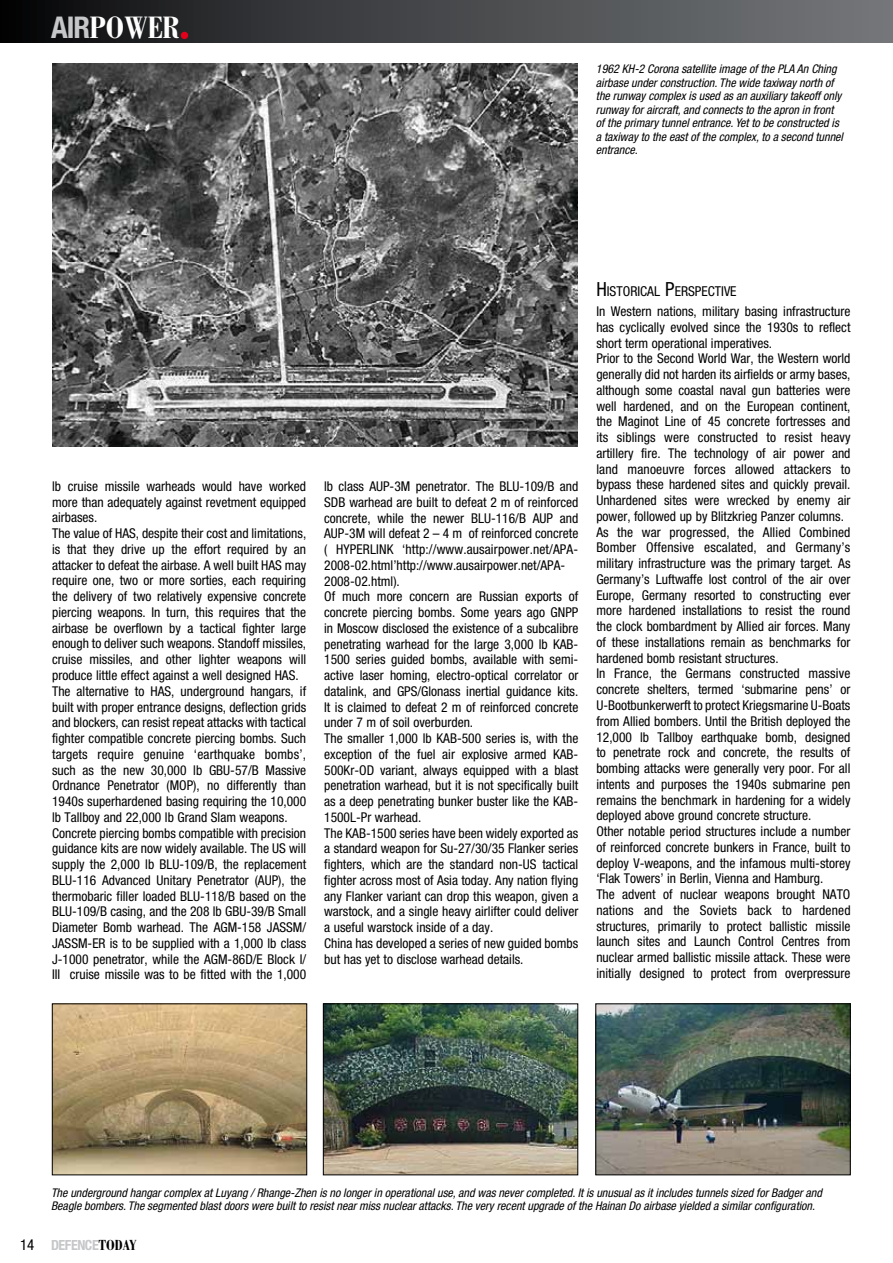
<style>
.page{position:relative;width:893px;height:1263px;background:#fff}
.page>*{position:absolute;margin:0;border:0;box-sizing:border-box;transform-origin:0 0}
.t1{font:700 condensed 33px "Bodoni";color:#fff}
.t2{font:condensed 15px "Helvetica Neue";color:#000}
.t3{font:700 condensed 13.95px "Helvetica Neue";letter-spacing:-.03em;color:#c6c7c8}
.t4{font:condensed 13.65px "Helvetica Neue";color:#000}
.t5{font:condensed 13.5px/15.8px "Helvetica Neue";color:#000}
.t6{font:italic condensed 12px/13.5px "Helvetica Neue";color:#000}
.s1{font-family:"Helvetica Neue";font-size:30px;color:#c6c7c8}
.s2{font-size:54px;color:#e2001a}
.s3{font-size:19.5px}
.s4{font-family:"Bodoni";font-size:15.6px;color:#000}
</style>
<div class="page">
<div style="left:0;top:0;width:893px;height:43px;background:linear-gradient(to right,#0d0e0f,#797c7f)"></div>
<img style="left:52px;top:64px;width:526px;height:382px">
<img style="left:54px;top:1006px;width:251px;height:167px">
<div style="left:52px;top:1004px;width:255px;height:171px;border:1px solid #000"></div>
<img style="left:325px;top:1006px;width:251px;height:167px">
<div style="left:323px;top:1004px;width:255px;height:171px;border:1px solid #000"></div>
<img style="left:598px;top:1006px;width:250px;height:167px">
<div style="left:596px;top:1004px;width:254px;height:171px;border:1px solid #000"></div>
<h1 class="t1" style="left:51px;top:10px;width:140px"><span class="s1">AIR</span>POWER<span class="s2">.</span></h1>
<p class="t6" style="left:596px;top:62px;width:249px">1962 KH-2 Corona satellite image of the PLA An Ching airbase under construction. The wide taxiway north of the runway complex is used as an auxiliary takeoff only runway for aircraft, and connects to the apron in front of the primary tunnel entrance. Yet to be constructed is a taxiway to the east of the complex, to a second tunnel entrance.</p>
<p class="t5" style="left:52px;top:478px;width:256px">lb cruise missile warheads would have worked more than adequately against revetment equipped airbases.<br>The value of HAS, despite their cost and limitations, is that they drive up the effort required by an attacker to defeat the airbase. A well built HAS may require one, two or more sorties, each requiring the delivery of two relatively expensive concrete piercing weapons. In turn, this requires that the airbase be overflown by a tactical fighter large enough to deliver such weapons. Standoff missiles, cruise missiles, and other lighter weapons will produce little effect against a well designed HAS.<br>The alternative to HAS, underground hangars, if built with proper entrance designs, deflection grids and blockers, can resist repeat attacks with tactical fighter compatible concrete piercing bombs. Such targets require genuine ‘earthquake bombs’, such as the new 30,000 lb GBU-57/B Massive Ordnance Penetrator (MOP), no differently than 1940s superhardened basing requiring the 10,000 lb Tallboy and 22,000 lb Grand Slam weapons.<br>Concrete piercing bombs compatible with precision guidance kits are now widely available. The US will supply the 2,000 lb BLU-109/B, the replacement BLU-116 Advanced Unitary Penetrator (AUP), the thermobaric filler loaded BLU-118/B based on the BLU-109/B casing, and the 208 lb GBU-39/B Small Diameter Bomb warhead. The AGM-158 JASSM/ JASSM-ER is to be supplied with a 1,000 lb class J-1000 penetrator, while the AGM-86D/E Block I/ III cruise missile was to be fitted with the 1,000</p>
<p class="t5" style="left:324px;top:478px;width:256px">lb class AUP-3M penetrator. The BLU-109/B and SDB warhead are built to defeat 2 m of reinforced concrete, while the newer BLU-116/B AUP and AUP-3M will defeat 2 – 4 m of reinforced concrete ( HYPERLINK ‘http://www.ausairpower.net/APA-2008-02.html’http://www.ausairpower.net/APA-2008-02.html).<br>Of much more concern are Russian exports of concrete piercing bombs. Some years ago GNPP in Moscow disclosed the existence of a subcalibre penetrating warhead for the large 3,000 lb KAB-1500 series guided bombs, available with semi&shy;active laser homing, electro-optical correlator or datalink, and GPS/Glonass inertial guidance kits.<br>It is claimed to defeat 2 m of reinforced concrete under 7 m of soil overburden.<br>The smaller 1,000 lb KAB-500 series is, with the exception of the fuel air explosive armed KAB-500Kr-OD variant, always equipped with a blast penetration warhead, but it is not specifically built as a deep penetrating bunker buster like the KAB-1500L-Pr warhead.<br>The KAB-1500 series have been widely exported as a standard weapon for Su-27/30/35 Flanker series fighters, which are the standard non-US tactical fighter across most of Asia today. Any nation flying any Flanker variant can drop this weapon, given a warstock, and a single heavy airlifter could deliver a useful warstock inside of a day.<br>China has developed a series of new guided bombs but has yet to disclose warhead details.</p>
<p class="t4" style="left:596px;top:283px;width:142px"><span class="s3">H</span> ISTORICAL <span class="s3">P</span>ERSPECTIVE</p>
<p class="t5" style="left:596px;top:303px;width:256px">In Western nations, military basing infrastructure has cyclically evolved since the 1930s to reflect short term operational imperatives.<br>Prior to the Second World War, the Western world generally did not harden its airfields or army bases, although some coastal naval gun batteries were well hardened, and on the European continent, the Maginot Line of 45 concrete fortresses and its siblings were constructed to resist heavy artillery fire. The technology of air power and land manoeuvre forces allowed attackers to bypass these hardened sites and quickly prevail.<br>Unhardened sites were wrecked by enemy air power, followed up by Blitzkrieg Panzer columns.<br>As the war progressed, the Allied Combined Bomber Offensive escalated, and Germany’s military infrastructure was the primary target. As Germany’s Luftwaffe lost control of the air over Europe, Germany resorted to constructing ever more hardened installations to resist the round the clock bombardment by Allied air forces. Many of these installations remain as benchmarks for hardened bomb resistant structures.<br>In France, the Germans constructed massive concrete shelters, termed ‘submarine pens’ or U-Bootbunkerwerft to protect Kriegsmarine U-Boats from Allied bombers. Until the British deployed the 12,000 lb Tallboy earthquake bomb, designed to penetrate rock and concrete, the results of bombing attacks were generally very poor. For all intents and purposes the 1940s submarine pen remains the benchmark in hardening for a widely deployed above ground concrete structure.<br>Other notable period structures include a number of reinforced concrete bunkers in France, built to deploy V-weapons, and the infamous multi-storey ‘Flak Towers’ in Berlin, Vienna and Hamburg.<br>The advent of nuclear weapons brought NATO nations and the Soviets back to hardened structures, primarily to protect ballistic missile launch sites and Launch Control Centres from nuclear armed ballistic missile attack. These were initially designed to protect from overpressure</p>
<p class="t2" style="left:20px;top:1235px;width:16px">14</p>
<p class="t6" style="left:51px;top:1185px;width:772px">The underground hangar complex at Luyang / Rhange-Zhen is no longer in operational use, and was never completed. It is unusual as it includes tunnels sized for Badger and<br>Beagle bombers. The segmented blast doors were built to resist near miss nuclear attacks. The very recent upgrade of the Hainan Do airbase yielded a similar configuration.</p>
<p class="t3" style="left:51px;top:1237px;width:88px">DEFENCE<span class="s4">TODAY</span></p>
</div>
